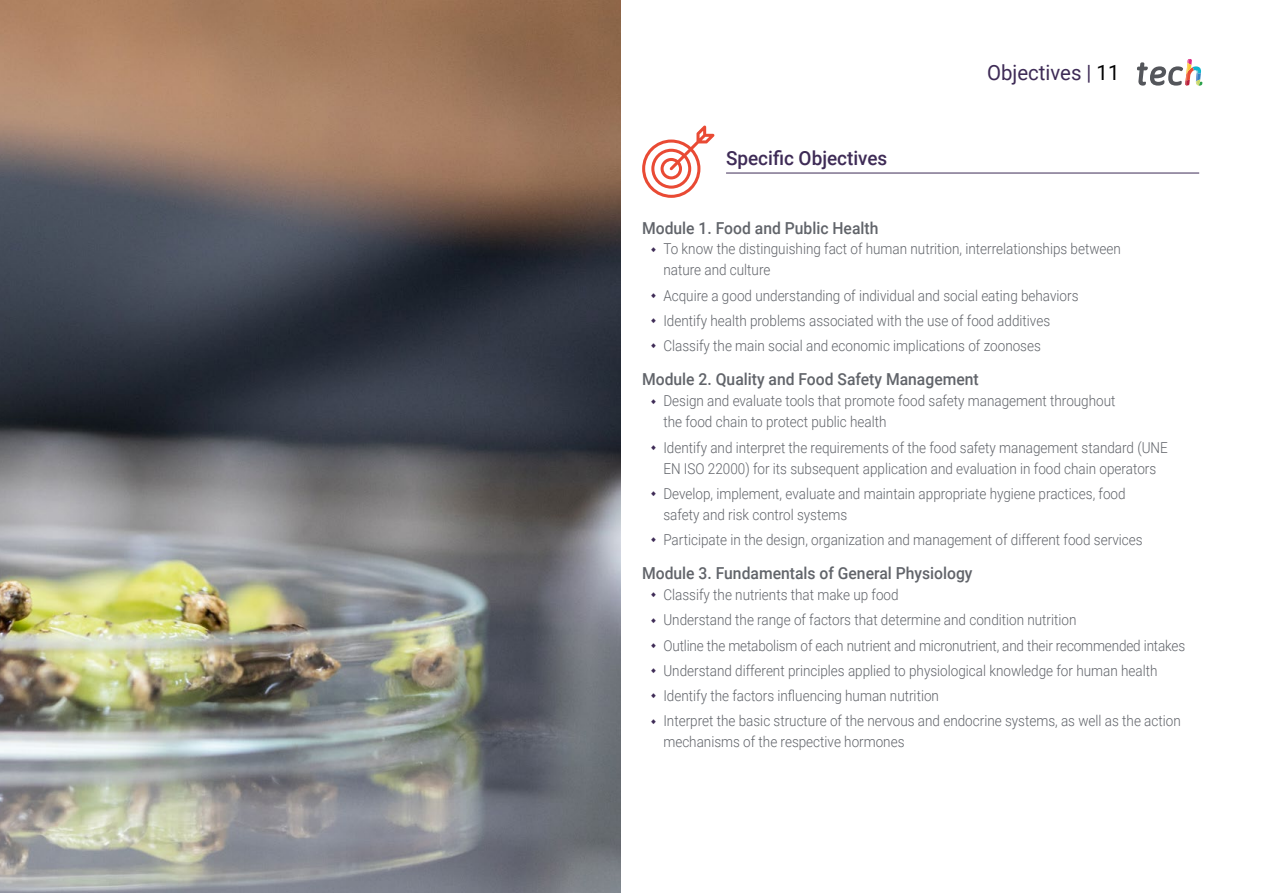
<style>
.page{position:relative;width:1263px;height:893px;background:#fff}
.page>*{position:absolute;margin:0;border:0;box-sizing:border-box;transform-origin:0 0}
.t1{font:21px "Roboto";color:#3e2b56}
.t2{font:500 19.5px "Roboto";color:#3e2b56}
.t3{font:500 16.5px "Roboto";color:#61646a;scale:.95 1}
.t4{font:300 15px/25.2px "Roboto";color:#61646a;scale:.9 1}
.s1{color:#000}
</style>
<div class="page">
<hr style="left:726px;top:173px;width:473px;height:1px;background:#3e2b56">
<svg style="left:642px;top:125px;width:72px;height:73px"></svg>
<svg style="left:1137px;top:59px;width:65px;height:27px"></svg>
<img style="left:0;top:0;width:621px;height:893px">
<h2 class="t2" style="left:726px;top:144px;width:163px">Specific Objectives</h2>
<h1 class="t1" style="left:987px;top:57px;width:134px">Objectives | <span class="s1">11</span></h1>
<p class="t3" style="left:642px;top:216px;width:250px">Module 1. Food and Public Health</p>
<p class="t4" style="left:663px;top:238px;width:510px;line-height:21px">To know the distinguishing fact of human nutrition, interrelationships between nature and culture</p>
<p class="t4" style="left:663px;top:282px;width:463px">Acquire a good understanding of individual and social eating behaviors<br>Identify health problems associated with the use of food additives<br>Classify the main social and economic implications of zoonoses</p>
<p class="t3" style="left:642px;top:368px;width:356px">Module 2. Quality and Food Safety Management</p>
<p class="t4" style="left:663px;top:390px;width:504px;line-height:21px">Design and evaluate tools that promote food safety management throughout the food chain to protect public health</p>
<p class="t4" style="left:663px;top:436px;width:562px;line-height:21px">Identify and interpret the requirements of the food safety management standard (UNE<br>EN ISO 22000) for its subsequent application and evaluation in food chain operators</p>
<p class="t4" style="left:663px;top:482px;width:515px;line-height:21px">Develop, implement, evaluate and maintain appropriate hygiene practices, food safety and risk control systems</p>
<p class="t4" style="left:663px;top:527px;width:534px">Participate in the design, organization and management of different food services</p>
<p class="t3" style="left:642px;top:562px;width:349px">Module 3. Fundamentals of General Physiology</p>
<p class="t4" style="left:663px;top:582px;width:581px">Classify the nutrients that make up food<br>Understand the range of factors that determine and condition nutrition<br>Outline the metabolism of each nutrient and micronutrient, and their recommended intakes Understand different principles applied to physiological knowledge for human health Identify the factors influencing human nutrition<br>Interpret the basic structure of the nervous and endocrine systems, as well as the action</p>
<p class="t4" style="left:663px;top:729px;width:269px">mechanisms of the respective hormones</p>
</div>
